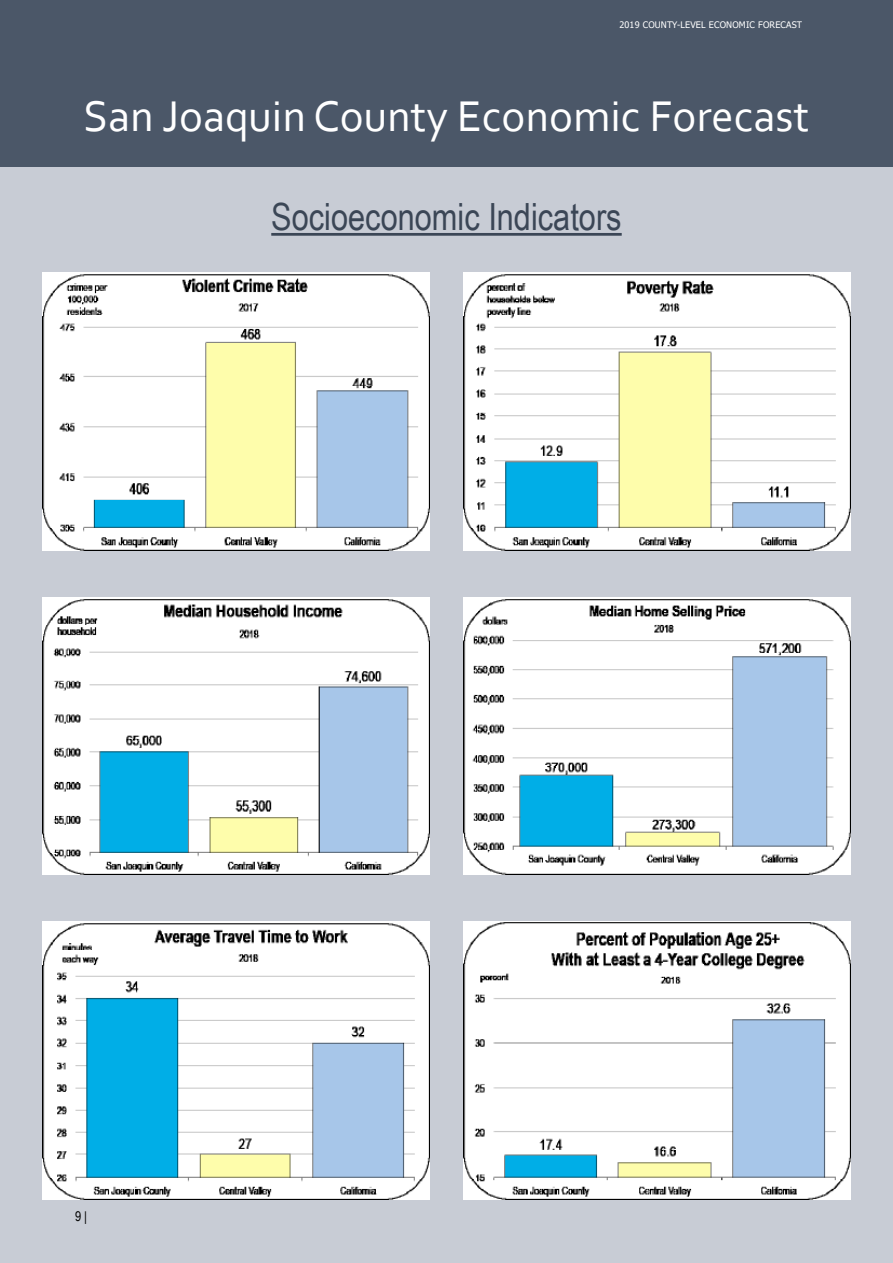
<style>
.page{position:relative;width:893px;height:1263px;background:#fff}
.page>*{position:absolute;margin:0;border:0;box-sizing:border-box;transform-origin:0 0}
.t1{font:45px "Corbel";color:#fff}
.t2{font:37.5px "Arial Narrow";color:#3b4656}
.t3{font:13.5px "Arial Narrow";color:#000}
.t4{font:9px "Tahoma";letter-spacing:.02em;color:#fff}
</style>
<div class="page">
<div style="left:0;top:167px;width:893px;height:1096px;background:#c8ccd5"></div>
<div style="left:0;top:0;width:893px;height:167px;background:#4b5768"></div>
<hr style="left:271px;top:233px;width:351px;height:3px;background:#3b4656">
<img style="left:43px;top:272px;width:387px;height:278px">
<img style="left:42px;top:597px;width:387px;height:277px">
<img style="left:43px;top:922px;width:387px;height:277px">
<img style="left:464px;top:272px;width:387px;height:278px">
<img style="left:463px;top:597px;width:387px;height:277px">
<img style="left:464px;top:922px;width:387px;height:277px">
<p class="t4" style="left:619px;top:19px;width:184px">2019 COUNTY-LEVEL ECONOMIC FORECAST</p>
<h1 class="t1" style="left:83px;top:88px;width:727px">San Joaquin County Economic Forecast</h1>
<p class="t2" style="left:271px;top:190px;width:352px">Socioeconomic Indicators</p>
<h3 class="t3" style="left:75px;top:1206px;width:14px">9 |</h3>
</div>
